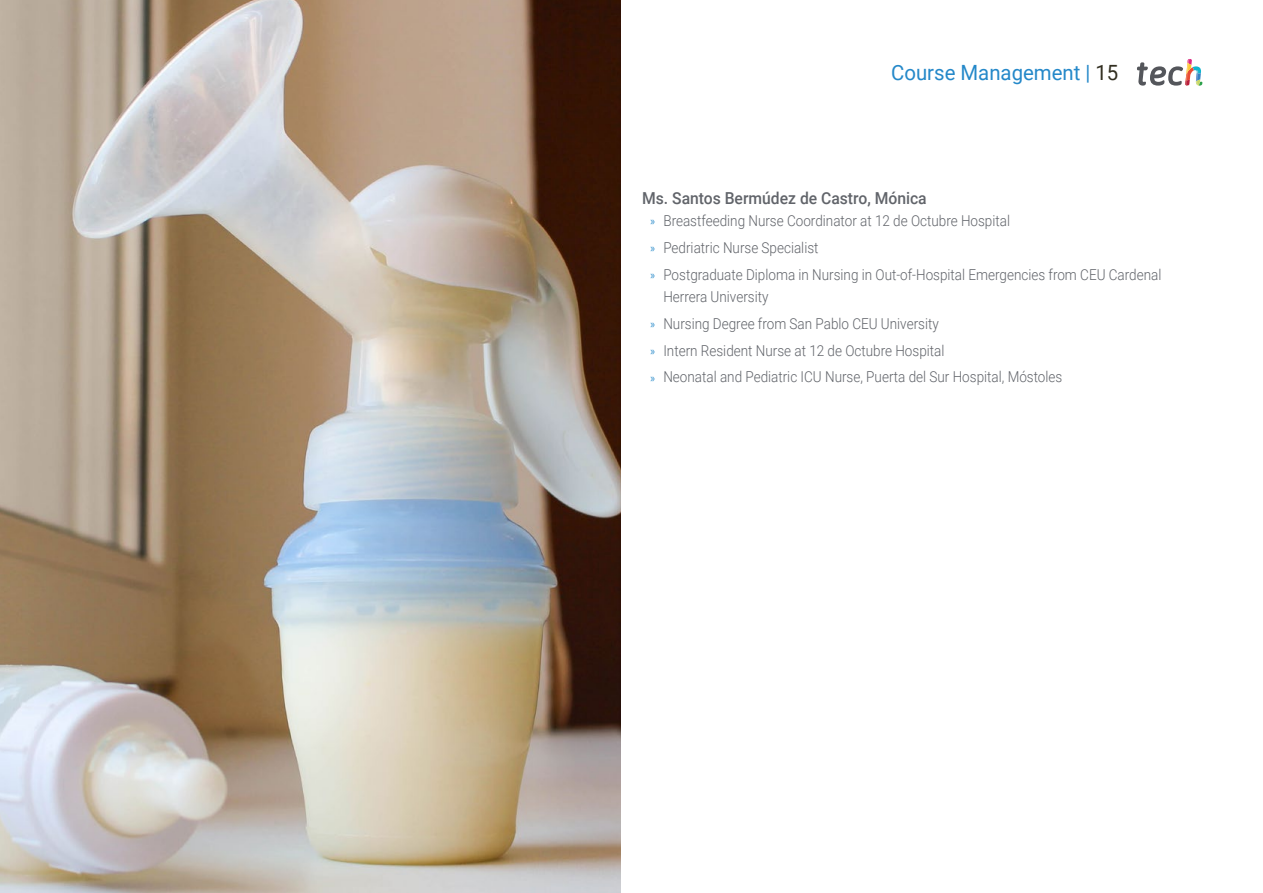
<style>
.page{position:relative;width:1263px;height:893px;background:#fff}
.page>*{position:absolute;margin:0;border:0;box-sizing:border-box;transform-origin:0 0}
.Sección___Pag{font:21px "Roboto";color:#2488c9}
.Autor_ok{font:500 16.5px "Roboto";color:#61646a;scale:.95 1}
.t1{font:300 15px/22.5px "Roboto";color:#61646a;scale:.9 1}
.s1{color:#312e20}
.s2{font-family:"Myriad Pro";font-weight:400;font-size:12px;color:#2488c9}
</style>
<div class="page">
<img style="left:0;top:0;width:621px;height:893px">
<svg style="left:1137px;top:59px;width:65px;height:27px"></svg>
<p class="Sección___Pag" style="left:891px;top:57px;width:229px">Course Management | <span class="s1">15</span></p>
<p class="Autor_ok" style="left:642px;top:186px;width:301px">Ms. Santos Bermúdez de Castro, Mónica</p>
<p class="t1" style="left:651px;top:209px;width:401px"><span class="s2">»</span> Breastfeeding Nurse Coordinator at 12 de Octubre Hospital</p>
<p class="t1" style="left:651px;top:236px;width:188px"><span class="s2">»</span> Pedriatric Nurse Specialist</p>
<p class="t1" style="left:663px;top:262px;width:555px;text-indent:-13px"><span class="s2">»</span> Postgraduate Diploma in Nursing in Out-of-Hospital Emergencies from CEU Cardenal<br>Herrera University</p>
<p class="t1" style="left:651px;top:312px;width:322px"><span class="s2">»</span> Nursing Degree from San Pablo CEU University</p>
<p class="t1" style="left:651px;top:338px;width:328px"><span class="s2">»</span> Intern Resident Nurse at 12 de Octubre Hospital</p>
<p class="t1" style="left:651px;top:365px;width:459px"><span class="s2">»</span> Neonatal and Pediatric ICU Nurse, Puerta del Sur Hospital, Móstoles</p>
</div>
